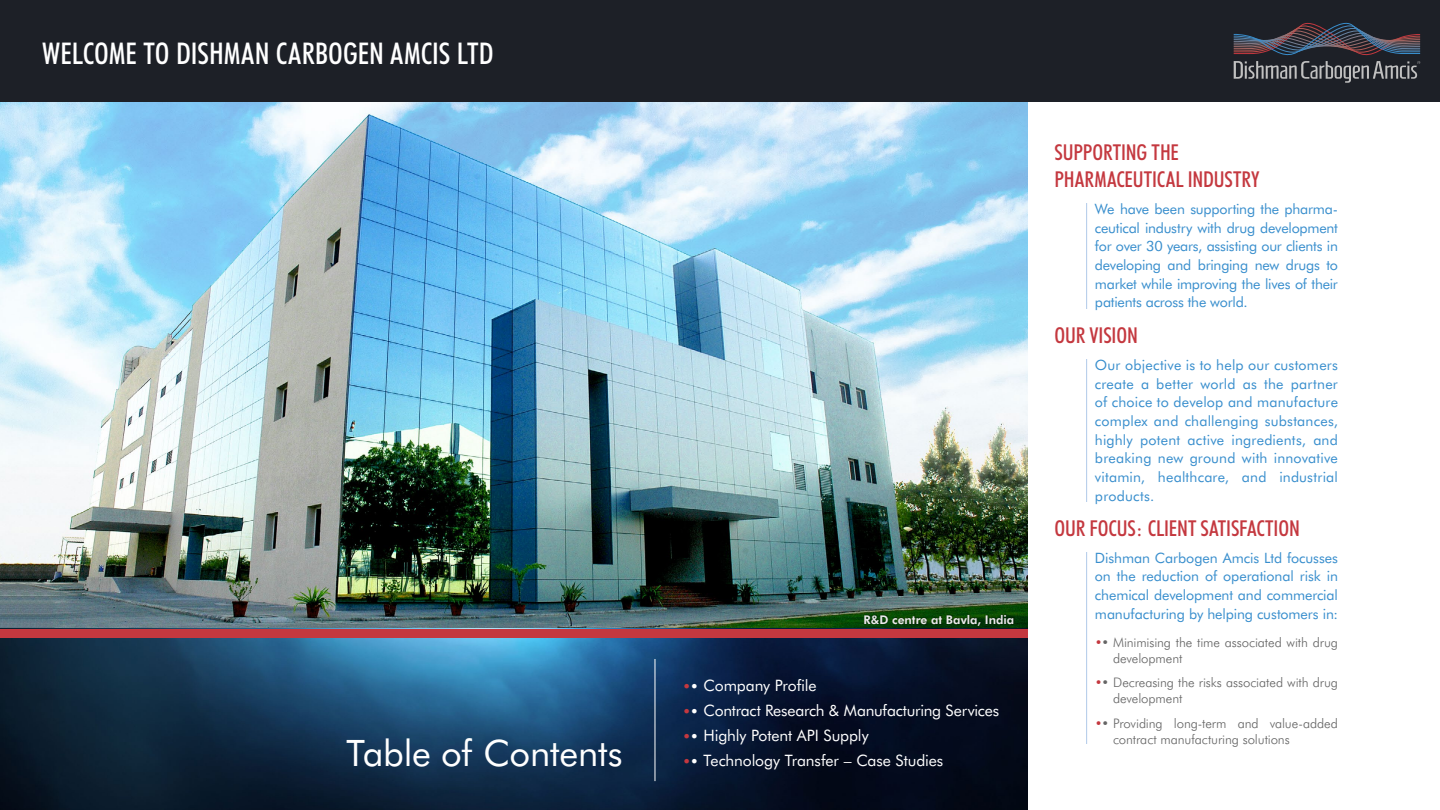
<style>
.page{position:relative;width:1440px;height:810px;background:#fff}
.page>*{position:absolute;margin:0;border:0;box-sizing:border-box;transform-origin:0 0}
.t1{font:36.45px "Futura BT";letter-spacing:-.005em;color:#fff}
.t2{font:500 condensed 30px "Futura BT";color:#fff}
.t3{font:500 condensed 21.98px/26.3px "Futura BT";letter-spacing:-.005em;color:#c4383f}
.t4{font:15.75px "Futura BT";letter-spacing:-.01em;color:#fff}
.t5{font:14.25px/18.7px "Futura BT";letter-spacing:-.005em;color:#388ecd;text-align:justify}
.t6{font:300 13.2px/15.8px "Futura BT";letter-spacing:-.01em;color:#656565}
.t7{font:700 12px "Futura BT";color:#ebebeb}
.s1{color:#c4383f}
.s2{font-weight:400;color:#c4383f}
.s3{font-weight:400}
</style>
<div class="page">
<img style="left:0;top:102px;width:1028px;height:527px">
<img style="left:0;top:637px;width:1028px;height:173px">
<div style="left:0;top:629px;width:1028px;height:8px;background:#c4383f"></div>
<hr style="left:1086px;top:167px;width:1px;height:643px;background:#b0cae9">
<div style="left:1065px;top:745px;width:347px;height:65px;background:#fff"></div>
<div style="left:1054px;top:502px;width:292px;height:50px;background:#fff"></div>
<div style="left:1054px;top:309px;width:292px;height:50px;background:#fff"></div>
<div style="left:1054px;top:143px;width:284px;height:60px;background:#fff"></div>
<div style="left:0;top:0;width:1440px;height:102px;background:#1d2027"></div>
<svg style="left:1233px;top:23px;width:187px;height:60px"></svg>
<hr style="left:655px;top:659px;width:1px;height:122px;background:#fff">
<div style="left:863px;top:612px;width:152px;height:15px;background:#000;opacity:.5"></div>
<h2 class="t2" style="left:42px;top:32px;width:453px">WELCOME TO DISHMAN CARBOGEN AMCIS LTD</h2>
<h1 class="t1" style="left:347px;top:728px;width:278px">Table of Contents</h1>
<p class="t7" style="left:864px;top:611px;width:152px">R&amp;D centre at Bavla, India</p>
<p class="t4" style="left:682px;top:674px;width:136px"><span class="s1">•</span>• Company Profile</p>
<p class="t4" style="left:682px;top:699px;width:318px"><span class="s1">•</span>• Contract Research &amp; Manufacturing Services</p>
<p class="t4" style="left:682px;top:724px;width:188px"><span class="s1">•</span>• Highly Potent API Supply</p>
<p class="t4" style="left:682px;top:749px;width:262px"><span class="s1">•</span>• Technology Transfer – Case Studies</p>
<h3 class="t3" style="left:1054px;top:138px;width:206px">SUPPORTING THE<br>PHARMACEUTICAL INDUSTRY</h3>
<p class="t5" style="left:1095px;top:199px;width:245px">We have been supporting the pharma&shy;ceutical industry with drug development for over 30 years, assisting our clients in developing and bringing new drugs to market while improving the lives of their patients across the world.</p>
<h3 class="t3" style="left:1054px;top:321px;width:85px">OUR VISION</h3>
<p class="t5" style="left:1095px;top:355px;width:245px">Our objective is to help our customers create a better world as the partner of choice to develop and manufacture complex and challenging substances, highly potent active ingredients, and breaking new ground with innovative vitamin, healthcare, and industrial products.</p>
<h3 class="t3" style="left:1054px;top:514px;width:247px">OUR FOCUS: CLIENT SATISFACTION</h3>
<p class="t5" style="left:1095px;top:548px;width:245px">Dishman Carbogen Amcis Ltd focusses on the reduction of operational risk in chemical development and commercial manufacturing by helping customers in:</p>
<p class="t6" style="left:1113px;top:634px;width:226px;text-indent:-18px"><span class="s2">•</span><span class="s3">•</span> Minimising the time associated with drug development</p>
<p class="t6" style="left:1113px;top:674px;width:226px;text-indent:-18px"><span class="s2">•</span><span class="s3">•</span> Decreasing the risks associated with drug development</p>
<p class="t6" style="left:1113px;top:715px;width:226px;text-indent:-18px"><span class="s2">•</span><span class="s3">•</span> Providing long-term and value-added contract manufacturing solutions</p>
</div>
